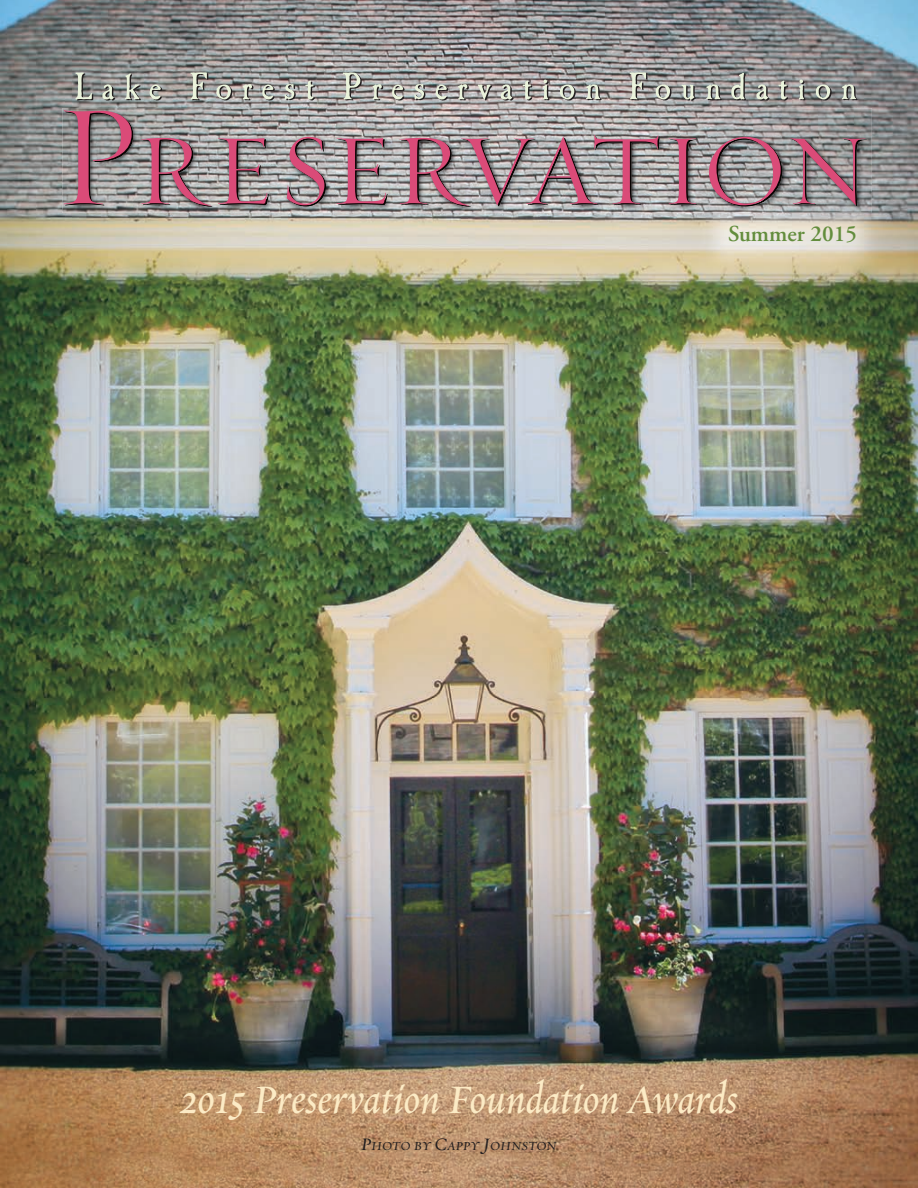
<style>
.page{position:relative;width:918px;height:1188px;background:#fff}
.page>*{position:absolute;margin:0;border:0;box-sizing:border-box;transform-origin:0 0}
.t1{font:45px "Requiem Text HTF Italic";color:#fcebc5}
.t2{font:600 22.8px "Adobe Garamond";color:#638d3d}
.t3{font:13.65px "Requiem Text HTF Italic";color:#231f20}
.s1{font-size:19.5px}
</style>
<div class="page">
<img style="left:0;top:0;width:918px;height:1188px">
<svg style="left:75px;top:72px;width:783px;height:29px;background:#9a9895"></svg>
<img style="left:62px;top:108px;width:810px;height:105px">
<svg style="left:64px;top:110px;width:801px;height:96px;background:#a08c91"></svg>
<p class="t2" style="left:728px;top:222px;width:130px">Summer 2015</p>
<p class="t1" style="left:180px;top:1077px;width:559px">2015 Preservation Foundation Awards</p>
<p class="t3" style="left:361px;top:1139px;width:197px"><span class="s1">P</span>HOTO BY <span class="s1">C</span>APPY <span class="s1">J</span>OHNSTON</p>
</div>
